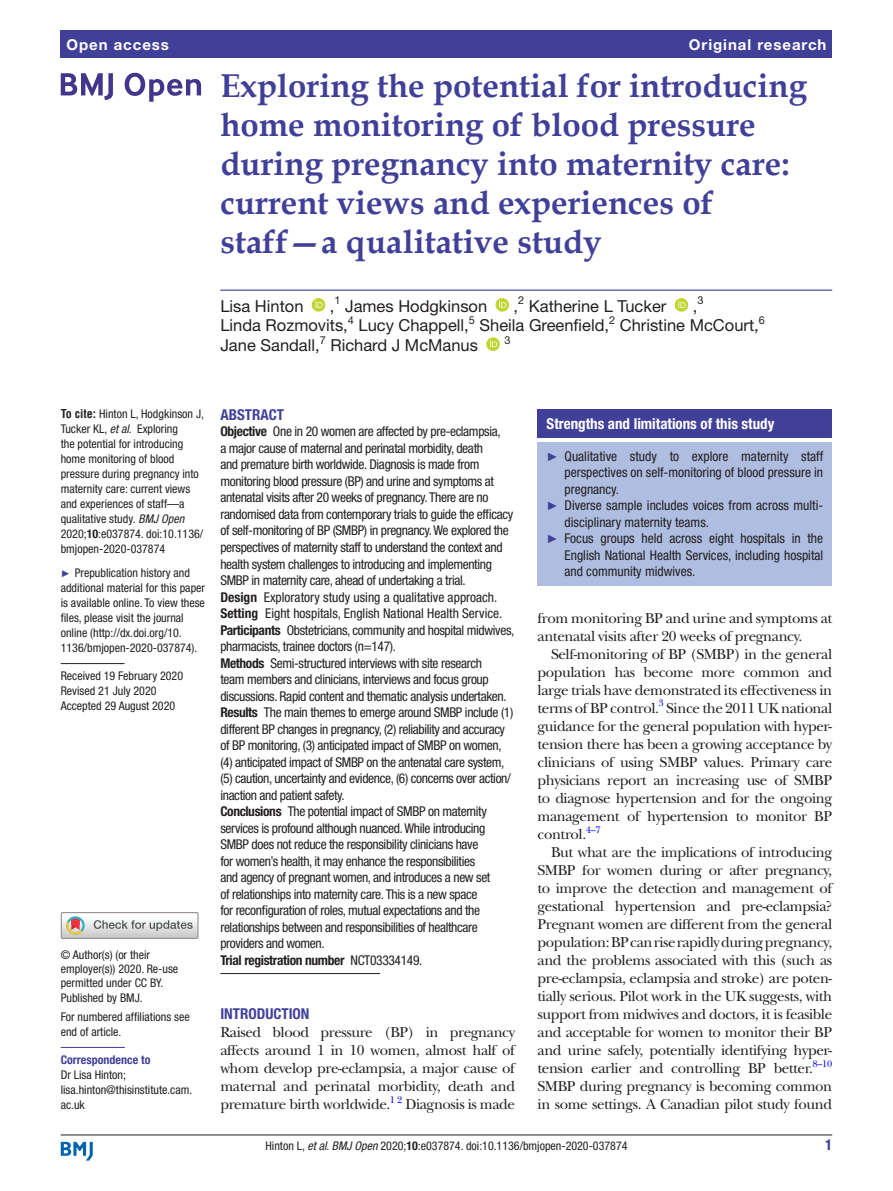
<style>
.page{position:relative;width:893px;height:1191px;background:#fff}
.page>*{position:absolute;margin:0;border:0;box-sizing:border-box;transform-origin:0 0}
.t1{font:700 33px/39px "Book Antiqua";color:#414099}
.t2{font:16.5px "Helvetica Neue LT Std";color:#231f20}
.t3{font:15px/18px "New Baskerville";letter-spacing:-.025em;color:#231f20;text-align:justify}
.t4{font:700 condensed 15px "Helvetica Neue LT Std";color:#fff}
.t5{font:700 15px "Helvetica Neue LT Std";letter-spacing:.065em;color:#fff}
.t6{font:700 condensed 15px "Helvetica Neue LT Std";color:#414099}
.t7{font:condensed 13.5px/16.5px "Helvetica Neue LT Std";letter-spacing:-.025em;color:#231f20}
.t8{font:condensed 13.5px "Helvetica Neue LT Std";color:#231f20}
.t9{font:condensed 12px/15px "Helvetica Neue LT Std";color:#231f20}
.t10{font:700 condensed 12px "Helvetica Neue LT Std";color:#414099}
.t11{font:10.95px "Helvetica Neue LT Std";color:#231f20}
.t12{font:9.9px "New Baskerville";color:#00f}
.s1{font-family:"Helvetica LT Std";font-weight:700}
.s2{font-style:italic}
.s3{font-weight:700}
.s4{font-family:"Arial";font-stretch:normal;font-size:9.75px;color:#414099}
.s5{font-family:"Arial";font-stretch:normal;font-size:12px;color:#414099}
</style>
<div class="page">
<hr style="left:61px;top:1134px;width:771px;height:1px;background:#231f20">
<svg style="left:61px;top:1141px;width:32px;height:19px"></svg>
<div style="left:61px;top:31px;width:771px;height:27px;background:#414099"></div>
<hr style="left:220px;top:289px;width:612px;height:2px;background:#414099">
<svg style="left:312px;top:298px;width:13px;height:14px"></svg>
<svg style="left:495px;top:298px;width:14px;height:14px"></svg>
<svg style="left:675px;top:298px;width:13px;height:14px"></svg>
<svg style="left:486px;top:337px;width:14px;height:14px"></svg>
<hr style="left:61px;top:663px;width:64px;height:1px;background:#231f20">
<hr style="left:61px;top:1047px;width:64px;height:1px;background:#414099">
<svg style="left:61px;top:73px;width:52px;height:27px"></svg>
<svg style="left:125px;top:73px;width:76px;height:29px"></svg>
<div style="left:61px;top:912px;width:138px;height:27px;border:1px solid #969090"></div>
<svg style="left:61px;top:912px;width:137px;height:26px"></svg>
<hr style="left:220px;top:973px;width:160px;height:1px;background:#231f20">
<div style="left:538px;top:409px;width:294px;height:29px;background:#414099"></div>
<div style="left:538px;top:442px;width:294px;height:143px;background:#afbde1"></div>
<p class="t5" style="left:66px;top:35px;width:104px">Open access</p>
<p class="t5" style="left:689px;top:35px;width:139px">Original research</p>
<h1 class="t1" style="left:220px;top:66px;width:588px">Exploring the potential for introducing home monitoring of blood pressure during pregnancy into maternity care: current views and experiences of staff—a qualitative study</h1>
<p class="t2" style="left:220px;top:296px;width:85px">Lisa Hinton</p>
<p class="t2" style="left:330px;top:296px;width:6px">,</p>
<p class="t11" style="left:334px;top:294px;width:8px">1</p>
<p class="t2" style="left:345px;top:296px;width:144px">James Hodgkinson</p>
<p class="t2" style="left:514px;top:296px;width:6px">,</p>
<p class="t11" style="left:518px;top:294px;width:8px">2</p>
<p class="t2" style="left:529px;top:296px;width:139px">Katherine L Tucker</p>
<p class="t11" style="left:697px;top:294px;width:8px">3</p>
<p class="t2" style="left:693px;top:296px;width:6px">,</p>
<p class="t2" style="left:220px;top:315px;width:129px">Linda Rozmovits,</p>
<p class="t11" style="left:348px;top:313px;width:8px">4</p>
<p class="t2" style="left:358px;top:315px;width:112px">Lucy Chappell,</p>
<p class="t11" style="left:469px;top:313px;width:8px">5</p>
<p class="t2" style="left:479px;top:315px;width:131px">Sheila Greenfield,</p>
<p class="t11" style="left:609px;top:313px;width:8px">2</p>
<p class="t2" style="left:620px;top:315px;width:141px">Christine McCourt,</p>
<p class="t11" style="left:759px;top:313px;width:8px">6</p>
<p class="t2" style="left:220px;top:335px;width:101px">Jane Sandall,</p>
<p class="t11" style="left:320px;top:333px;width:8px">7</p>
<p class="t2" style="left:330px;top:335px;width:149px">Richard J McManus</p>
<p class="t11" style="left:504px;top:333px;width:8px">3</p>
<p class="t9" style="left:61px;top:406px;width:145px"><span class="s1">To cite:</span> Hinton L, Hodgkinson J,<br>Tucker KL, <span class="s2">et al</span>. Exploring<br>the potential for introducing home monitoring of blood pressure during pregnancy into maternity care: current views and experiences of staff—a qualitative study. <span class="s2">BMJ Open<br></span>2020;<span class="s3">10</span>:e037874. doi:10.1136/ bmjopen-2020-037874</p>
<p class="t9" style="left:61px;top:565px;width:146px"><span class="s4">►</span> Prepublication history and additional material for this paper is available online. To view these files, please visit the journal online (http://dx.doi.org/10.<br>1136/bmjopen-2020-037874).</p>
<p class="t9" style="left:61px;top:668px;width:124px">Received 19 February 2020<br>Revised 21 July 2020<br>Accepted 29 August 2020</p>
<p class="t9" style="left:61px;top:947px;width:119px;line-height:14.4px">© Author(s) (or their employer(s)) 2020. Re-use permitted under CC BY.<br>Published by BMJ.</p>
<p class="t9" style="left:61px;top:1009px;width:130px">For numbered affiliations see end of article.</p>
<p class="t10" style="left:61px;top:1052px;width:91px">Correspondence to</p>
<p class="t9" style="left:61px;top:1067px;width:133px">Dr Lisa Hinton; lisa.hinton@thisinstitute.cam. ac.uk</p>
<p class="t6" style="left:220px;top:405px;width:65px">ABSTRACT</p>
<p class="t7" style="left:220px;top:423px;width:295px"><span class="s3">Objective</span> One in 20 women are affected by pre-eclampsia,<br>a major cause of maternal and perinatal morbidity, death<br>and premature birth worldwide. Diagnosis is made from monitoring blood pressure (BP) and urine and symptoms at antenatal visits after 20 weeks of pregnancy. There are no randomised data from contemporary trials to guide the efficacy of self-monitoring of BP (SMBP) in pregnancy. We explored the perspectives of maternity staff to understand the context and health system challenges to introducing and implementing SMBP in maternity care, ahead of undertaking a trial.<br><span class="s3">Design</span> Exploratory study using a qualitative approach.<br><span class="s3">Setting</span> Eight hospitals, English National Health Service.<br><span class="s3">Participants</span> Obstetricians, community and hospital midwives, pharmacists, trainee doctors (n=147).<br><span class="s3">Methods</span> Semi-structured interviews with site research<br>team members and clinicians, interviews and focus group discussions. Rapid content and thematic analysis undertaken.<br><span class="s3">Results</span> The main themes to emerge around SMBP include (1) different BP changes in pregnancy, (2) reliability and accuracy of BP monitoring, (3) anticipated impact of SMBP on women, (4) anticipated impact of SMBP on the antenatal care system, (5) caution, uncertainty and evidence, (6) concerns over action/ inaction and patient safety.<br><span class="s3">Conclusions</span> The potential impact of SMBP on maternity services is profound although nuanced. While introducing SMBP does not reduce the responsibility clinicians have<br>for women’s health, it may enhance the responsibilities<br>and agency of pregnant women, and introduces a new set<br>of relationships into maternity care. This is a new space<br>for reconfiguration of roles, mutual expectations and the relationships between and responsibilities of healthcare providers and women.<br><span class="s3">Trial registration number</span> NCT03334149.</p>
<p class="t6" style="left:220px;top:1005px;width:91px">INTRODUCTION</p>
<p class="t3" style="left:220px;top:1023px;width:296px">Raised blood pressure (BP) in pregnancy affects around 1 in 10 women, almost half of whom develop pre-eclampsia, a major cause of maternal and perinatal morbidity, death and premature birth worldwide.</p>
<p class="t12" style="left:390px;top:1093px;width:14px">1 2</p>
<p class="t3" style="left:405px;top:1095px;width:111px">Diagnosis is made</p>
<p class="t4" style="left:547px;top:414px;width:229px">Strengths and limitations of this study</p>
<p class="t8" style="left:547px;top:448px;width:278px"><span class="s5">►</span> Qualitative study to explore maternity staff</p>
<p class="t8" style="left:565px;top:464px;width:260px">perspectives on self-monitoring of blood pressure in</p>
<p class="t8" style="left:565px;top:481px;width:56px">pregnancy.</p>
<p class="t8" style="left:547px;top:497px;width:278px"><span class="s5">►</span> Diverse sample includes voices from across multi-</p>
<p class="t8" style="left:565px;top:514px;width:146px">disciplinary maternity teams.</p>
<p class="t8" style="left:547px;top:530px;width:278px"><span class="s5">►</span> Focus groups held across eight hospitals in the</p>
<p class="t8" style="left:565px;top:547px;width:260px">English National Health Services, including hospital</p>
<p class="t8" style="left:565px;top:563px;width:132px">and community midwives.</p>
<p class="t3" style="left:538px;top:609px;width:296px">from monitoring BP and urine and symptoms at antenatal visits after 20 weeks of pregnancy.</p>
<p class="t3" style="left:538px;top:645px;width:296px;text-indent:14px">Self-monitoring of BP (SMBP) in the general population has become more common and large trials have demonstrated its effectiveness in terms of BP control.<sup>3</sup> Since the 2011 UK national guidance for the general population with hyper&shy;tension there has been a growing acceptance by clinicians of using SMBP values. Primary care physicians report an increasing use of SMBP to diagnose hypertension and for the ongoing management of hypertension to monitor BP control.</p>
<p class="t12" style="left:586px;top:823px;width:16px">4–7</p>
<p class="t3" style="left:538px;top:843px;width:296px;text-indent:14px">But what are the implications of introducing SMBP for women during or after pregnancy, to improve the detection and management of gestational hypertension and pre-eclampsia?<br>Pregnant women are different from the general population: BP can rise rapidly during pregnancy, and the problems associated with this (such as pre-eclampsia, eclampsia and stroke) are poten&shy;tially serious. Pilot work in the UK suggests, with support from midwives and doctors, it is feasible and acceptable for women to monitor their BP and urine safely, potentially identifying hyper&shy;tension earlier and controlling BP better.<sup>8–10<br></sup>SMBP during pregnancy is becoming common in some settings. A Canadian pilot study found</p>
<p class="t9" style="left:265px;top:1137px;width:364px">Hinton L, <span class="s2">et al</span>. <span class="s2">BMJ Open</span> 2020;<span class="s3">10</span>:e037874. doi:10.1136/bmjopen-2020-037874</p>
<p class="t6" style="left:825px;top:1135px;width:9px">1</p>
</div>
